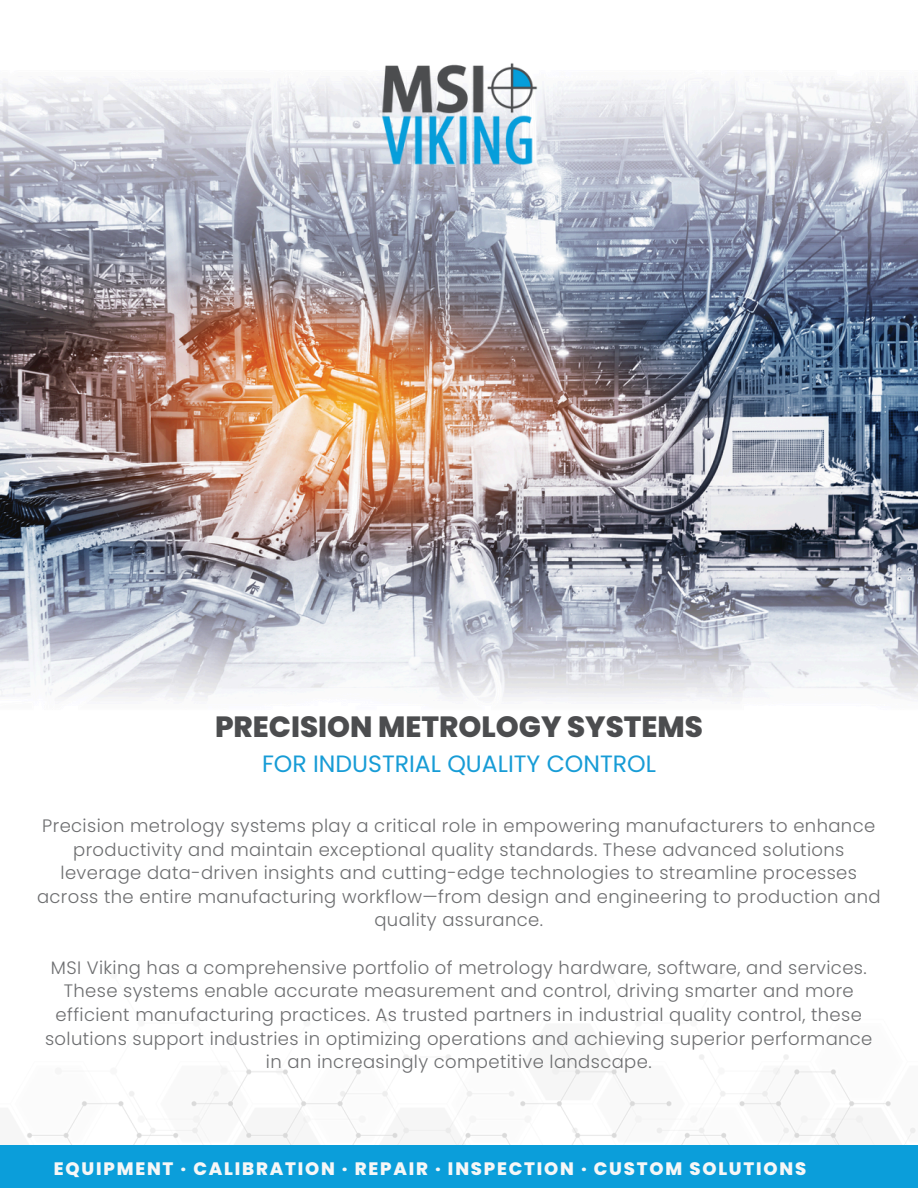
<style>
.page{position:relative;width:918px;height:1188px;background:#fff}
.page>*{position:absolute;margin:0;border:0;box-sizing:border-box;transform-origin:0 0}
.t1{font:800 29.25px "Poppins";color:#4c4d4f}
.t2{font:23.55px "Poppins";color:#179cd6}
.t3{font:300 18px/23.7px "Poppins";letter-spacing:.02em;color:#6d6e70;text-align:center}
.t4{font:800 18px "Poppins";letter-spacing:.1em;color:#f6f7f7}
</style>
<div class="page">
<img style="left:0;top:81px;width:918px;height:618px">
<img style="left:27px;top:1018px;width:889px;height:127px">
<img style="left:375px;top:63px;width:168px;height:112px">
<div style="left:0;top:1145px;width:918px;height:43px;background:#0b9eda"></div>
<p class="t1" style="left:215px;top:707px;width:489px">PRECISION METROLOGY SYSTEMS</p>
<p class="t2" style="left:262px;top:748px;width:395px">FOR INDUSTRIAL QUALITY CONTROL</p>
<p class="t3" style="left:37px;top:814px;width:845px">Precision metrology systems play a critical role in empowering manufacturers to enhance productivity and maintain exceptional quality standards. These advanced solutions leverage data-driven insights and cutting-edge technologies to streamline processes across the entire manufacturing workflow—from design and engineering to production and quality assurance.</p>
<h1 class="t3" style="left:45px;top:955px;width:829px">MSI Viking has a comprehensive portfolio of metrology hardware, software, and services.<br>These systems enable accurate measurement and control, driving smarter and more efficient manufacturing practices. As trusted partners in industrial quality control, these solutions support industries in optimizing operations and achieving superior performance in an increasingly competitive landscape.</h1>
<p class="t4" style="left:54px;top:1156px;width:754px">EQUIPMENT ∙ CALIBRATION ∙ REPAIR ∙ INSPECTION ∙ CUSTOM SOLUTIONS</p>
</div>
